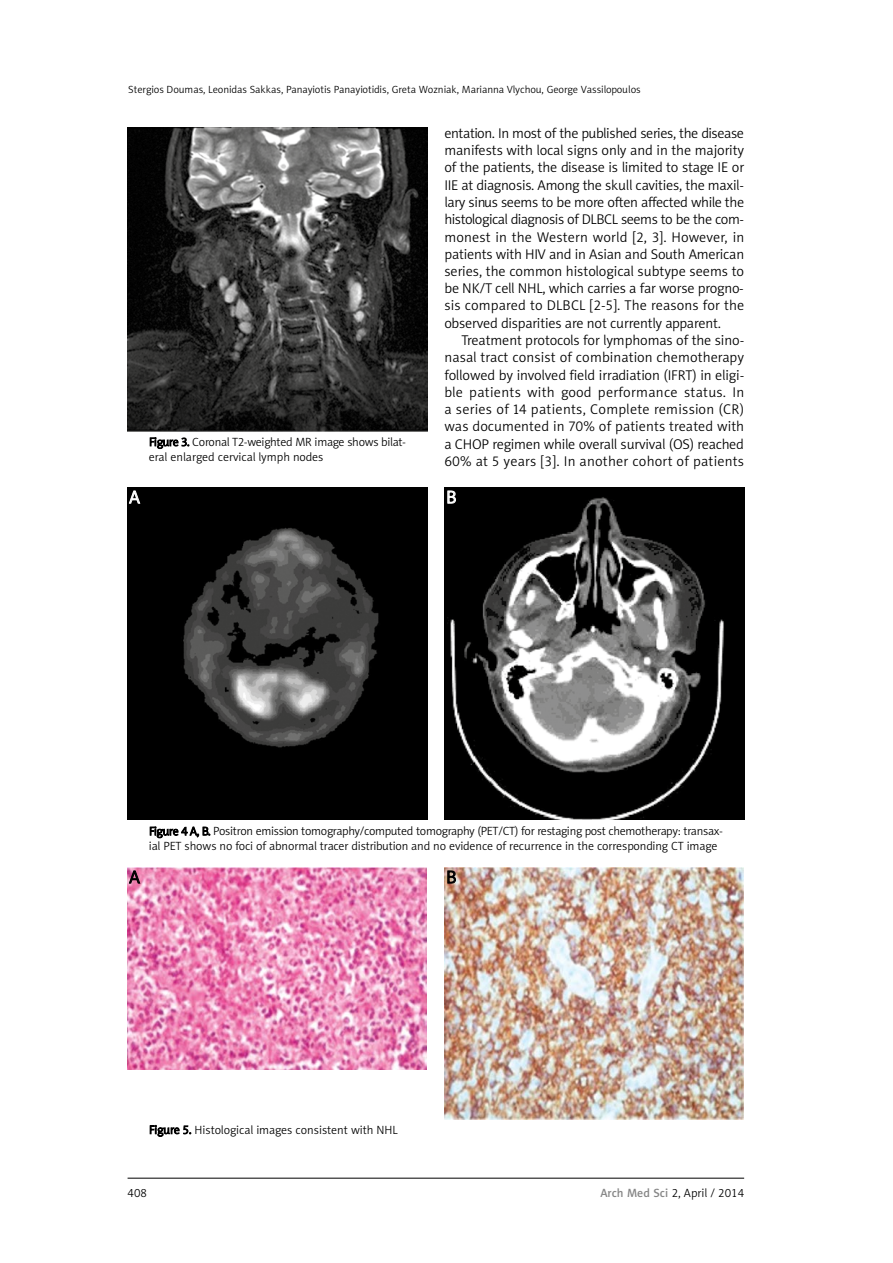
<style>
.page{position:relative;width:893px;height:1263px;background:#fff}
.page>*{position:absolute;margin:0;border:0;box-sizing:border-box;transform-origin:0 0}
.t1{font:18px "Naomi Sans EFNPS Light";color:#fff}
.t2{font:18px "Naomi Sans EFNPS Light";color:#000}
.t3{font:14.25px/17.2px "Naomi Sans EFNPS Light";letter-spacing:-.01em;color:#000;text-align:justify}
.t4{font:12px/14.4px "Naomi Sans EFNPS Light";letter-spacing:-.02em;color:#000}
.t5{font:12px "Naomi Sans EFNPS Light";color:#000}
.t6{font:12px "Naomi Sans EFN Light";color:#000}
.t7{font:10.5px "Naomi Sans EFNPS Light";color:#000}
.s1{font-family:"Naomi Sans EFN Medium";color:#878787}
</style>
<div class="page">
<hr style="left:128px;top:1178px;width:616px;height:1px;background:#000">
<img style="left:128px;top:128px;width:299px;height:303px">
<svg style="left:150px;top:437px;width:39px;height:12px"></svg>
<img style="left:128px;top:488px;width:299px;height:331px">
<img style="left:444px;top:488px;width:300px;height:331px">
<svg style="left:150px;top:827px;width:60px;height:11px"></svg>
<svg style="left:129px;top:490px;width:11px;height:14px"></svg>
<svg style="left:447px;top:490px;width:9px;height:14px"></svg>
<img style="left:128px;top:867px;width:299px;height:203px">
<img style="left:444px;top:868px;width:300px;height:252px">
<svg style="left:150px;top:1125px;width:41px;height:12px"></svg>
<svg style="left:129px;top:870px;width:11px;height:14px"></svg>
<svg style="left:447px;top:870px;width:9px;height:14px"></svg>
<p class="t7" style="left:128px;top:83px;width:514px">Stergios Doumas, Leonidas Sakkas, Panayiotis Panayiotidis, Greta Wozniak, Marianna Vlychou, George Vassilopoulos</p>
<p class="t4" style="left:149px;top:435px;width:259px">Figure 3. Coronal T2-weighted MR image shows bilat&shy;eral enlarged cervical lymph nodes</p>
<p class="t3" style="left:444px;top:125px;width:301px">entation. In most of the published series, the disease manifests with local signs only and in the majority of the patients, the disease is limited to stage IE or IIE at diagnosis. Among the skull cavities, the maxil&shy;lary sinus seems to be more often affected while the histological diagnosis of DLBCL seems to be the com&shy;monest in the Western world [2, 3]. However, in patients with HIV and in Asian and South American series, the common histological subtype seems to be NK/T cell NHL, which carries a far worse progno&shy;sis compared to DLBCL [2-5]. The reasons for the observed disparities are not currently apparent.</p>
<p class="t3" style="left:444px;top:332px;width:301px;text-indent:17px">Treatment protocols for lymphomas of the sino&shy;nasal tract consist of combination chemotherapy followed by involved field irradiation (IFRT) in eligi&shy;ble patients with good performance status. In a series of 14 patients, Complete remission (CR) was documented in 70% of patients treated with a CHOP regimen while overall survival (OS) reached 60% at 5 years [3]. In another cohort of patients</p>
<p class="t1" style="left:129px;top:487px;width:12px">A</p>
<p class="t1" style="left:446px;top:487px;width:12px">B</p>
<p class="t4" style="left:149px;top:824px;width:575px">Figure 4 A, B. Positron emission tomography/computed tomography (PET/CT) for restaging post chemotherapy: transax&shy;ial PET shows no foci of abnormal tracer distribution and no evidence of recurrence in the corresponding CT image</p>
<p class="t2" style="left:129px;top:867px;width:12px">A</p>
<p class="t2" style="left:446px;top:867px;width:12px">B</p>
<p class="t5" style="left:149px;top:1123px;width:250px">Figure 5. Histological images consistent with NHL</p>
<p class="t6" style="left:128px;top:1186px;width:21px">408</p>
<p class="t6" style="left:600px;top:1186px;width:145px"><span class="s1">Arch Med Sci</span> 2, April / 2014</p>
</div>
